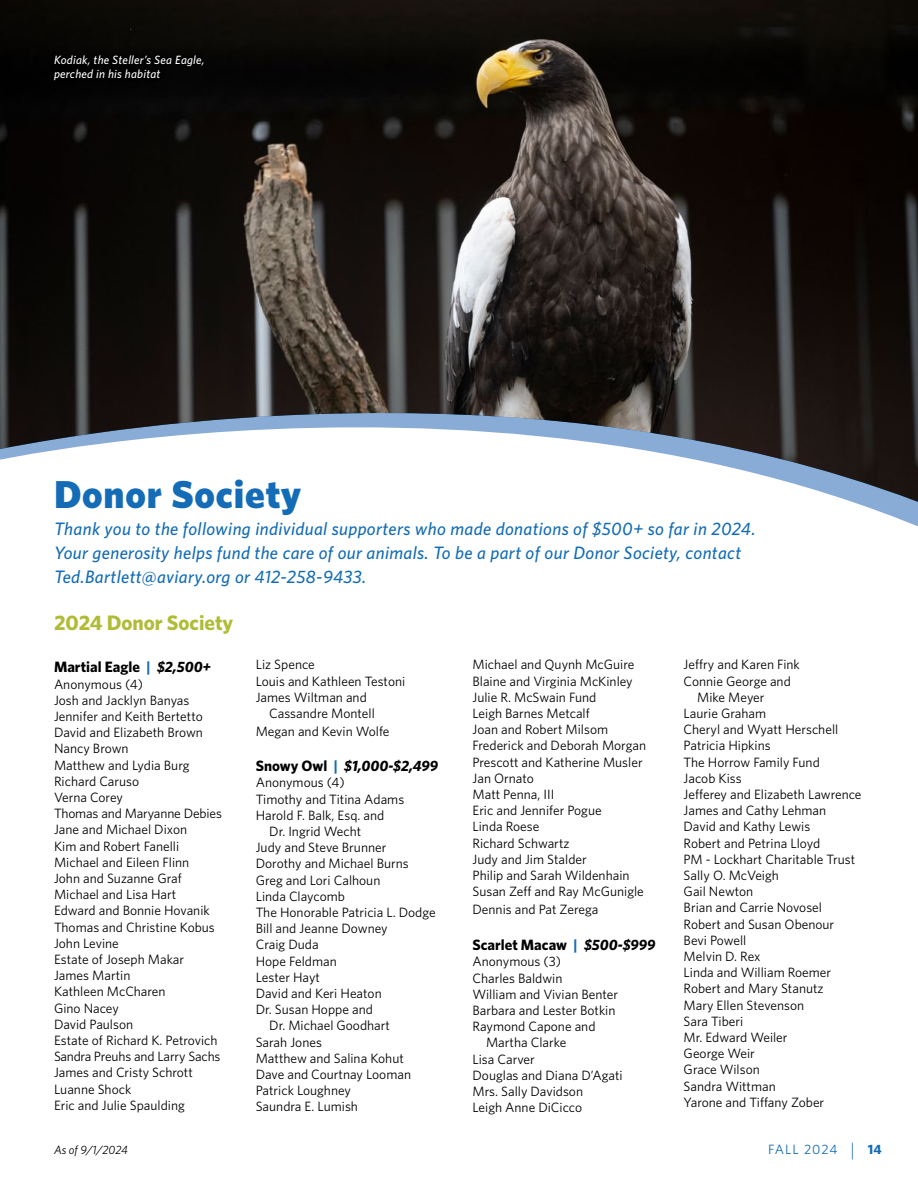
<style>
.page{position:relative;width:918px;height:1188px;background:#fff}
.page>*{position:absolute;margin:0;border:0;box-sizing:border-box;transform-origin:0 0}
.t1{font:900 39px "Whitney";letter-spacing:.02em;color:#136cb5}
.t2{font:700 21px "Whitney";color:#b0bc36}
.t3{font:italic 500 18px/24px "Whitney";letter-spacing:.02em;color:#136cb5}
.t4{font:700 15px "Whitney";color:#000}
.t5{font:italic 700 15px "Whitney";color:#000}
.t6{font:13.5px/16.2px "Whitney";color:#000}
.t7{font:13.5px "Whitney";letter-spacing:.075em;color:#136cb5}
.t8{font:italic 500 12px/14.4px "Whitney";letter-spacing:.02em;color:#fff}
.t9{font:italic 12px "Whitney";color:#000}
.s1{color:#136cb5}
.s2{font-style:italic}
.s3{font-style:normal}
.s4{font-style:normal;color:#136cb5}
.s5{font-size:18.6px}
.s6{font-weight:700}
</style>
<div class="page">
<img style="left:0;top:0;width:918px;height:502px">
<div style="left:50px;top:50px;width:159px;height:35px;background:#000"></div>
<p class="t8" style="left:54px;top:52px;width:152px">Kodiak, the Steller’s Sea Eagle, perched in his habitat</p>
<h1 class="t1" style="left:54px;top:468px;width:249px">Donor Society</h1>
<h3 class="t3" style="left:54px;top:517px;width:703px">Thank you to the following individual supporters who made donations of $500+ so far in 2024.<br>Your generosity helps fund the care of our animals. To be a part of our Donor Society, contact<br>Ted.Bartlett@aviary.org or 412-258-9433.</h3>
<h2 class="t2" style="left:54px;top:608px;width:181px">2024 Donor Society</h2>
<p class="t4" style="left:54px;top:657px;width:159px">Martial Eagle <span class="s1">|</span> <span class="s2">$2,500+</span></p>
<p class="t6" style="left:54px;top:675px;width:169px">Anonymous (4)<br>Josh and Jacklyn Banyas<br>Jennifer and Keith Bertetto<br>David and Elizabeth Brown<br>Nancy Brown<br>Matthew and Lydia Burg<br>Richard Caruso<br>Verna Corey<br>Thomas and Maryanne Debies<br>Jane and Michael Dixon<br>Kim and Robert Fanelli<br>Michael and Eileen Flinn<br>John and Suzanne Graf<br>Michael and Lisa Hart<br>Edward and Bonnie Hovanik<br>Thomas and Christine Kobus<br>John Levine<br>Estate of Joseph Makar<br>James Martin<br>Kathleen McCharen<br>Gino Nacey<br>David Paulson<br>Estate of Richard K. Petrovich<br>Sandra Preuhs and Larry Sachs<br>James and Cristy Schrott<br>Luanne Shock<br>Eric and Julie Spaulding</p>
<p class="t6" style="left:472px;top:656px;width:175px">Michael and Quynh McGuire<br>Blaine and Virginia McKinley<br>Julie R. McSwain Fund<br>Leigh Barnes Metcalf<br>Joan and Robert Milsom<br>Frederick and Deborah Morgan<br>Prescott and Katherine Musler<br>Jan Ornato<br>Matt Penna, III<br>Eric and Jennifer Pogue<br>Linda Roese<br>Richard Schwartz<br>Judy and Jim Stalder<br>Philip and Sarah Wildenhain<br>Susan Zeff and Ray McGunigle</p>
<p class="t6" style="left:472px;top:901px;width:127px">Dennis and Pat Zerega</p>
<p class="t4" style="left:472px;top:935px;width:184px">Scarlet Macaw <span class="s1">|</span> <span class="s2">$500-$999</span></p>
<p class="t6" style="left:472px;top:953px;width:90px">Anonymous (3)</p>
<p class="t6" style="left:472px;top:970px;width:91px">Charles Baldwin</p>
<p class="t6" style="left:472px;top:986px;width:147px">William and Vivian Benter</p>
<p class="t6" style="left:472px;top:1002px;width:145px">Barbara and Lester Botkin</p>
<p class="t6" style="left:472px;top:1018px;width:125px">Raymond Capone and</p>
<p class="t6" style="left:486px;top:1034px;width:82px">Martha Clarke</p>
<p class="t6" style="left:472px;top:1051px;width:64px">Lisa Carver</p>
<p class="t6" style="left:472px;top:1067px;width:152px">Douglas and Diana D’Agati</p>
<p class="t6" style="left:472px;top:1083px;width:112px">Mrs. Sally Davidson</p>
<p class="t6" style="left:472px;top:1099px;width:111px">Leigh Anne DiCicco</p>
<p class="t6" style="left:684px;top:656px;width:118px">Jeffry and Karen Fink</p>
<p class="t6" style="left:684px;top:673px;width:109px">Connie George and</p>
<p class="t6" style="left:697px;top:689px;width:69px">Mike Meyer</p>
<p class="t6" style="left:684px;top:705px;width:84px">Laurie Graham</p>
<p class="t6" style="left:684px;top:721px;width:156px">Cheryl and Wyatt Herschell</p>
<p class="t6" style="left:684px;top:737px;width:89px">Patricia Hipkins</p>
<p class="t6" style="left:684px;top:754px;width:138px">The Horrow Family Fund</p>
<p class="t6" style="left:684px;top:770px;width:60px">Jacob Kiss</p>
<p class="t6" style="left:684px;top:786px;width:179px">Jefferey and Elizabeth Lawrence</p>
<p class="t6" style="left:684px;top:802px;width:144px">James and Cathy Lehman</p>
<p class="t6" style="left:684px;top:818px;width:128px">David and Kathy Lewis</p>
<p class="t6" style="left:684px;top:835px;width:138px">Robert and Petrina Lloyd</p>
<p class="t6" style="left:684px;top:851px;width:173px">PM - Lockhart Charitable Trust</p>
<p class="t6" style="left:684px;top:867px;width:97px">Sally O. McVeigh</p>
<p class="t6" style="left:684px;top:883px;width:71px">Gail Newton</p>
<p class="t6" style="left:684px;top:899px;width:140px">Brian and Carrie Novosel</p>
<p class="t6" style="left:684px;top:916px;width:152px">Robert and Susan Obenour</p>
<p class="t6" style="left:684px;top:932px;width:64px">Bevi Powell</p>
<p class="t6" style="left:684px;top:948px;width:78px">Melvin D. Rex</p>
<p class="t6" style="left:684px;top:964px;width:149px">Linda and William Roemer</p>
<p class="t6" style="left:684px;top:980px;width:142px">Robert and Mary Stanutz</p>
<p class="t6" style="left:684px;top:997px;width:122px">Mary Ellen Stevenson</p>
<p class="t6" style="left:684px;top:1013px;width:61px">Sara Tiberi</p>
<p class="t6" style="left:684px;top:1029px;width:105px">Mr. Edward Weiler</p>
<p class="t6" style="left:684px;top:1045px;width:73px">George Weir</p>
<p class="t6" style="left:684px;top:1061px;width:78px">Grace Wilson</p>
<p class="t6" style="left:684px;top:1078px;width:94px">Sandra Wittman</p>
<p class="t6" style="left:684px;top:1094px;width:142px">Yarone and Tiffany Zober</p>
<p class="t6" style="left:256px;top:656px;width:61px">Liz Spence</p>
<p class="t6" style="left:256px;top:673px;width:151px">Louis and Kathleen Testoni</p>
<p class="t6" style="left:256px;top:689px;width:113px">James Wiltman and</p>
<p class="t6" style="left:269px;top:705px;width:107px">Cassandre Montell</p>
<p class="t6" style="left:256px;top:723px;width:135px">Megan and Kevin Wolfe</p>
<p class="t5" style="left:256px;top:756px;width:184px"><span class="s3">Snowy Owl</span> <span class="s4">|</span> $1,000-$2,499</p>
<p class="t6" style="left:256px;top:774px;width:91px">Anonymous (4)</p>
<p class="t6" style="left:256px;top:790px;width:150px">Timothy and Titina Adams</p>
<p class="t6" style="left:256px;top:807px;width:130px">Harold F. Balk, Esq. and</p>
<p class="t6" style="left:269px;top:823px;width:94px">Dr. Ingrid Wecht</p>
<p class="t6" style="left:256px;top:839px;width:132px">Judy and Steve Brunner</p>
<p class="t6" style="left:256px;top:855px;width:155px">Dorothy and Michael Burns</p>
<p class="t6" style="left:256px;top:871px;width:126px">Greg and Lori Calhoun</p>
<p class="t6" style="left:256px;top:888px;width:91px">Linda Claycomb</p>
<p class="t6" style="left:256px;top:904px;width:181px">The Honorable Patricia L. Dodge</p>
<p class="t6" style="left:256px;top:920px;width:133px">Bill and Jeanne Downey</p>
<p class="t6" style="left:256px;top:936px;width:64px">Craig Duda</p>
<p class="t6" style="left:256px;top:952px;width:82px">Hope Feldman</p>
<p class="t6" style="left:256px;top:969px;width:66px">Lester Hayt</p>
<p class="t6" style="left:256px;top:985px;width:128px">David and Keri Heaton</p>
<p class="t6" style="left:256px;top:1001px;width:119px">Dr. Susan Hoppe and</p>
<p class="t6" style="left:269px;top:1017px;width:122px">Dr. Michael Goodhart</p>
<p class="t6" style="left:256px;top:1033px;width:68px">Sarah Jones</p>
<p class="t6" style="left:256px;top:1050px;width:150px">Matthew and Salina Kohut</p>
<p class="t6" style="left:256px;top:1066px;width:157px">Dave and Courtnay Looman</p>
<p class="t6" style="left:256px;top:1082px;width:97px">Patrick Loughney</p>
<p class="t6" style="left:256px;top:1098px;width:104px">Saundra E. Lumish</p>
<p class="t9" style="left:54px;top:1142px;width:75px">As of 9/1/2024</p>
<p class="t7" style="left:768px;top:1140px;width:115px">FALL 2024 <span class="s5">|</span> <span class="s6">14</span></p>
</div>
